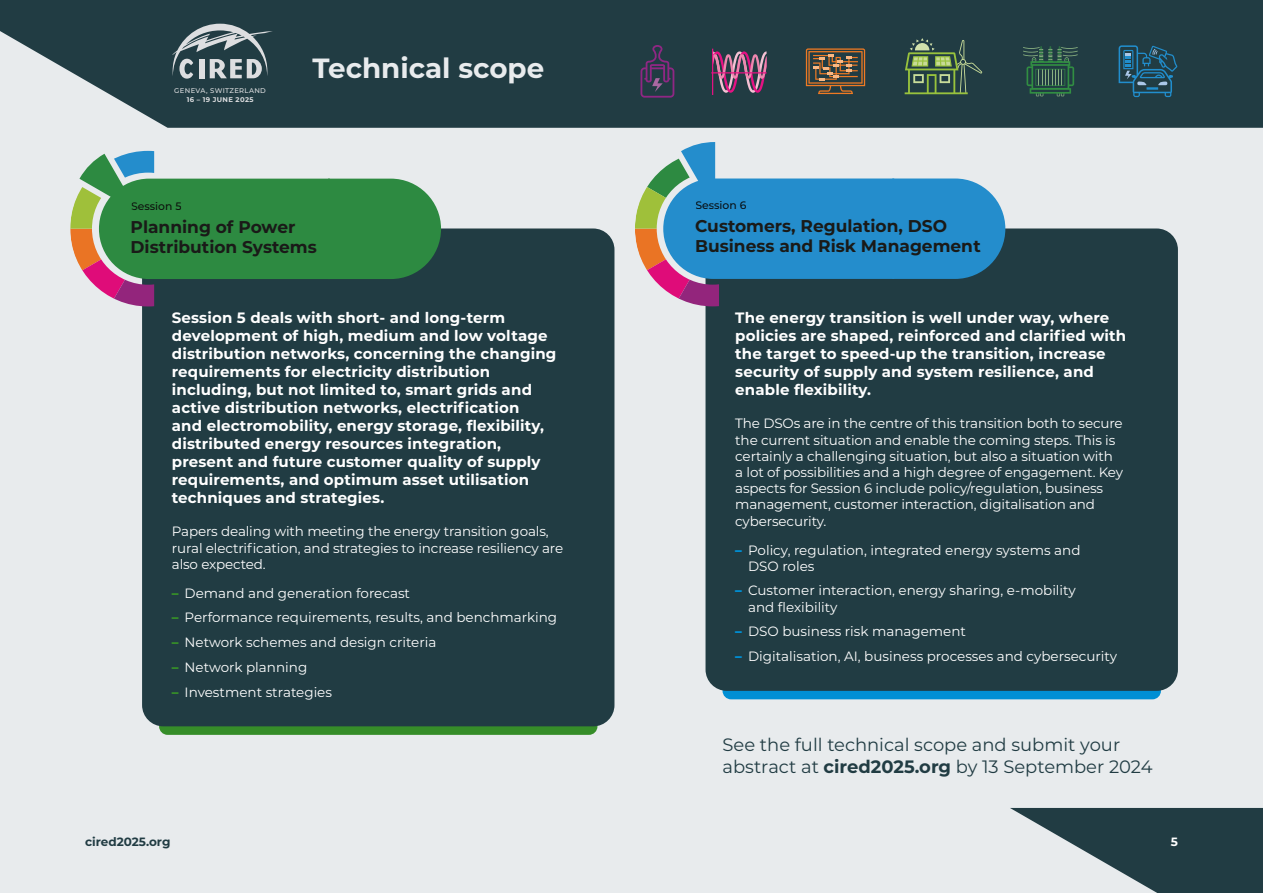
<style>
.page{position:relative;width:1263px;height:893px;background:#e8ebed}
.page>*{position:absolute;margin:0;border:0;box-sizing:border-box;transform-origin:0 0}
.t1{font:700 27.75px "Montserrat";color:#e8ebed}
.t2{font:17.85px/21.5px "Montserrat";color:#213c43}
.t3{font:700 17.1px/20.4px "Montserrat";color:#1a1a18}
.t4{font:700 15px/18px "Montserrat";letter-spacing:.01em;color:#fff}
.t5{font:13.5px/16.2px "Montserrat";letter-spacing:-.01em;color:#fff}
.t6{font:700 12px "Montserrat";color:#213c43}
.t7{font:700 12px "Montserrat";color:#fff}
.t8{font:500 10.8px "Montserrat";color:#0d120d}
.t9{font:500 10.8px "Montserrat";color:#081015}
.t10{font:500 6.9px/9.6px "Montserrat";letter-spacing:.05em;color:#dddee0;text-align:center}
.s1{font-weight:700}
.s2{font-weight:900;color:#368d29}
.s3{font-weight:900;color:#008fd4}
</style>
<div class="page">
<div style="left:722px;top:333px;width:439px;height:366px;background:#008fd4;border-radius:9px"></div>
<div style="left:159px;top:369px;width:438px;height:366px;background:#368d29;border-radius:9px"></div>
<svg style="left:1010px;top:808px;width:253px;height:85px"></svg>
<div style="left:0;top:0;width:1263px;height:128px;background:#213c43"></div>
<div style="left:705px;top:228px;width:473px;height:463px;background:#213c43;border-radius:21px"></div>
<div style="left:142px;top:228px;width:472px;height:498px;background:#213c43;border-radius:21px"></div>
<svg style="left:172px;top:24px;width:101px;height:55px"></svg>
<svg style="left:640px;top:45px;width:34px;height:53px;background:#3f3855"></svg>
<svg style="left:711px;top:49px;width:55px;height:46px;background:#764e6d"></svg>
<svg style="left:806px;top:48px;width:59px;height:46px;background:#6e573e"></svg>
<svg style="left:905px;top:38px;width:77px;height:56px;background:#48644c"></svg>
<svg style="left:1023px;top:46px;width:55px;height:50px;background:#2f5949"></svg>
<svg style="left:1118px;top:45px;width:59px;height:52px;background:#25546a"></svg>
<svg style="left:70px;top:151px;width:371px;height:155px"></svg>
<svg style="left:635px;top:142px;width:370px;height:164px"></svg>
<p class="t10" style="left:174px;top:85px;width:93px">GENEVA, SWITZERLAND<br><span class="s1">16 – 19 JUNE 2025</span></p>
<p class="t1" style="left:313px;top:49px;width:233px">Technical scope</p>
<p class="t8" style="left:131px;top:199px;width:52px">Session 5</p>
<p class="t3" style="left:131px;top:216px;width:188px">Planning of Power<br>Distribution Systems</p>
<p class="t4" style="left:172px;top:308px;width:386px">Session 5 deals with short- and long-term development of high, medium and low voltage distribution networks, concerning the changing requirements for electricity distribution including, but not limited to, smart grids and active distribution networks, electrification<br>and electromobility, energy storage, flexibility, distributed energy resources integration, present and future customer quality of supply requirements, and optimum asset utilisation techniques and strategies.</p>
<p class="t5" style="left:172px;top:523px;width:393px">Papers dealing with meeting the energy transition goals, rural electrification, and strategies to increase resiliency are also expected.</p>
<p class="t5" style="left:172px;top:584px;width:240px"><span class="s2">–</span> Demand and generation forecast</p>
<p class="t5" style="left:172px;top:609px;width:387px"><span class="s2">–</span> Performance requirements, results, and benchmarking</p>
<p class="t5" style="left:172px;top:634px;width:266px"><span class="s2">–</span> Network schemes and design criteria</p>
<p class="t5" style="left:172px;top:658px;width:137px"><span class="s2">–</span> Network planning</p>
<p class="t5" style="left:172px;top:683px;width:162px"><span class="s2">–</span> Investment strategies</p>
<p class="t9" style="left:695px;top:198px;width:53px">Session 6</p>
<p class="t3" style="left:695px;top:214px;width:287px">Customers, Regulation, DSO<br>Business and Risk Management</p>
<p class="t4" style="left:735px;top:308px;width:392px">The energy transition is well under way, where policies are shaped, reinforced and clarified with the target to speed-up the transition, increase security of supply and system resilience, and enable flexibility.</p>
<p class="t5" style="left:735px;top:415px;width:389px">The DSOs are in the centre of this transition both to secure the current situation and enable the coming steps. This is certainly a challenging situation, but also a situation with a lot of possibilities and a high degree of engagement. Key aspects for Session 6 include policy/regulation, business management, customer interaction, digitalisation and cybersecurity.</p>
<p class="t5" style="left:748px;top:541px;width:334px;text-indent:-13px"><span class="s3">–</span> Policy, regulation, integrated energy systems and<br>DSO roles</p>
<p class="t5" style="left:748px;top:582px;width:329px;text-indent:-13px"><span class="s3">–</span> Customer interaction, energy sharing, e-mobility and flexibility</p>
<p class="t5" style="left:735px;top:623px;width:232px"><span class="s3">–</span> DSO business risk management</p>
<p class="t5" style="left:735px;top:648px;width:383px"><span class="s3">–</span> Digitalisation, AI, business processes and cybersecurity</p>
<p class="t2" style="left:722px;top:733px;width:431px">See the full technical scope and submit your abstract at <span class="s1">cired2025.org</span> by 13 September 2024</p>
<p class="t6" style="left:85px;top:833px;width:87px">cired2025.org</p>
<p class="t7" style="left:1171px;top:833px;width:9px">5</p>
</div>
